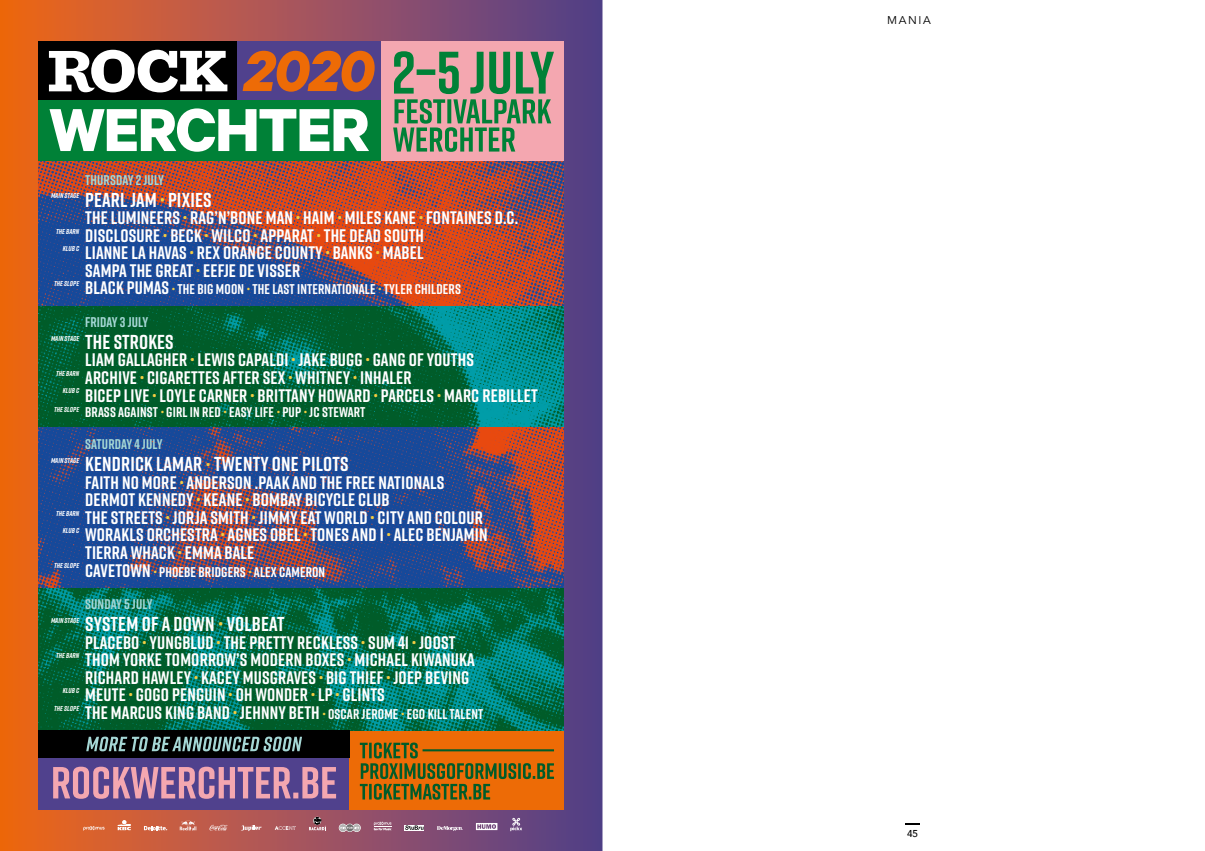
<style>
.page{position:relative;width:1205px;height:851px;background:#fff}
.page>*{position:absolute;margin:0;border:0;box-sizing:border-box;transform-origin:0 0}
.t1{font:700 20.12px "Rift";letter-spacing:.01em;color:#fff}
.t2{font:700 18.12px/17.6px "Rift";letter-spacing:.01em;color:#fff}
.t3{font:700 14.12px "Rift";letter-spacing:.01em;color:#fff}
.t4{font:700 14px "Rift";letter-spacing:.01em;color:#a5d7d5}
.t5{font:11.25px "Avenir";letter-spacing:.15em;color:#000}
.t6{font:500 10px "Avenir";color:#000}
.t7{font:italic 700 7.12px "Rift";letter-spacing:.01em;color:#fff}
.s1{color:#f3cc41}
.s2{font-size:18.12px}
.s3{font-size:18.12px;color:#f3cc41}
.s4{font-size:14.12px;color:#f3cc41}
.s5{font-size:14.12px}
</style>
<div class="page">
<svg style="left:0;top:0;width:602px;height:850px;background:#a1534f"></svg>
<svg style="left:118px;top:819px;width:13px;height:11px"></svg>
<svg style="left:209px;top:824px;width:19px;height:6px"></svg>
<svg style="left:83px;top:825px;width:22px;height:5px"></svg>
<svg style="left:241px;top:825px;width:20px;height:6px"></svg>
<svg style="left:374px;top:821px;width:17px;height:9px"></svg>
<svg style="left:275px;top:825px;width:21px;height:4px"></svg>
<svg style="left:476px;top:822px;width:21px;height:8px"></svg>
<svg style="left:180px;top:820px;width:16px;height:10px"></svg>
<svg style="left:510px;top:817px;width:12px;height:14px"></svg>
<svg style="left:144px;top:825px;width:23px;height:5px"></svg>
<svg style="left:405px;top:824px;width:19px;height:6px"></svg>
<svg style="left:405px;top:825px;width:18px;height:4px"></svg>
<svg style="left:437px;top:826px;width:26px;height:4px"></svg>
<svg style="left:309px;top:816px;width:18px;height:14px"></svg>
<svg style="left:339px;top:823px;width:22px;height:8px"></svg>
<div style="left:38px;top:738px;width:312px;height:72px;background:#50418d"></div>
<div style="left:381px;top:41px;width:183px;height:120px;background:#f4a7b0"></div>
<div style="left:237px;top:41px;width:144px;height:59px;background:#50418d"></div>
<div style="left:38px;top:100px;width:343px;height:61px;background:#008137"></div>
<div style="left:38px;top:41px;width:199px;height:59px;background:#000"></div>
<svg style="left:49px;top:50px;width:178px;height:42px"></svg>
<svg style="left:49px;top:108px;width:320px;height:44px"></svg>
<svg style="left:243px;top:51px;width:132px;height:41px"></svg>
<svg style="left:393px;top:51px;width:161px;height:101px"></svg>
<div style="left:350px;top:730px;width:214px;height:80px;background:#ed6b06"></div>
<img style="left:38px;top:161px;width:526px;height:145px">
<svg style="left:38px;top:306px;width:526px;height:121px;background:#006a45"></svg>
<svg style="left:53px;top:766px;width:283px;height:32px"></svg>
<svg style="left:360px;top:742px;width:194px;height:57px"></svg>
<svg style="left:38px;top:427px;width:526px;height:162px;background:#41497e"></svg>
<svg style="left:38px;top:589px;width:526px;height:141px;background:#006f4e"></svg>
<div style="left:38px;top:730px;width:312px;height:28px;background:#000"></div>
<svg style="left:86px;top:736px;width:216px;height:15px"></svg>
<svg style="left:0;top:0;width:4px;height:7px"></svg>
<svg style="left:0;top:847px;width:4px;height:4px"></svg>
<svg style="left:905px;top:823px;width:14px;height:1px"></svg>
<p class="t4" style="left:85px;top:170px;width:80px">THURSDAY 2 JULY</p>
<p class="t7" style="left:51px;top:191px;width:30px">MAIN STAGE</p>
<p class="t1" style="left:85px;top:185px;width:128px">PEARL JAM <span class="s1">•</span> PIXIES</p>
<p class="t2" style="left:85px;top:209px;width:435px">THE LUMINEERS <span class="s1">•</span> RAG’N’BONE MAN <span class="s1">•</span> HAIM <span class="s1">•</span> MILES KANE <span class="s1">•</span> FONTAINES D.C.</p>
<p class="t7" style="left:56px;top:226px;width:24px">THE BARN</p>
<p class="t2" style="left:85px;top:226px;width:340px">DISCLOSURE <span class="s1">•</span> BECK <span class="s1">•</span> WILCO <span class="s1">•</span> APPARAT <span class="s1">•</span> THE DEAD SOUTH</p>
<p class="t7" style="left:63px;top:243px;width:18px">KLUB C</p>
<p class="t2" style="left:85px;top:244px;width:340px">LIANNE LA HAVAS <span class="s1">•</span> REX ORANGE COUNTY <span class="s1">•</span> BANKS <span class="s1">•</span> MABEL<br>SAMPA THE GREAT <span class="s1">•</span> EEFJE DE VISSER</p>
<p class="t7" style="left:54px;top:279px;width:26px">THE SLOPE</p>
<p class="t3" style="left:85px;top:279px;width:377px"><span class="s2">BLACK PUMAS</span> <span class="s1">•</span> THE BIG MOON <span class="s1">•</span> THE LAST INTERNATIONALE <span class="s1">•</span> TYLER CHILDERS</p>
<p class="t4" style="left:85px;top:312px;width:65px">FRIDAY 3 JULY</p>
<p class="t7" style="left:51px;top:333px;width:30px">MAIN STAGE</p>
<p class="t1" style="left:85px;top:327px;width:90px">THE STROKES</p>
<p class="t2" style="left:85px;top:351px;width:390px">LIAM GALLAGHER <span class="s1">•</span> LEWIS CAPALDI <span class="s1">•</span> JAKE BUGG <span class="s1">•</span> GANG OF YOUTHS</p>
<p class="t7" style="left:56px;top:368px;width:24px">THE BARN</p>
<p class="t2" style="left:85px;top:368px;width:328px">ARCHIVE <span class="s1">•</span> CIGARETTES AFTER SEX <span class="s1">•</span> WHITNEY <span class="s1">•</span> INHALER</p>
<p class="t7" style="left:63px;top:386px;width:18px">KLUB C</p>
<p class="t2" style="left:85px;top:386px;width:454px">BICEP LIVE <span class="s1">•</span> LOYLE CARNER <span class="s1">•</span> BRITTANY HOWARD <span class="s1">•</span> PARCELS <span class="s1">•</span> MARC REBILLET</p>
<p class="t3" style="left:54px;top:401px;width:313px"><sup>THE</sup> <sup>SLOPE</sup> BRASS AGAINST <span class="s1">•</span> GIRL IN RED <span class="s1">•</span> EASY LIFE <span class="s1">•</span> PUP <span class="s1">•</span> JC STEWART</p>
<p class="t4" style="left:85px;top:434px;width:79px">SATURDAY 4 JULY</p>
<p class="t7" style="left:51px;top:455px;width:30px">MAIN STAGE</p>
<p class="t1" style="left:85px;top:449px;width:265px">KENDRICK LAMAR <span class="s3">•</span> TWENTY ONE PILOTS</p>
<p class="t2" style="left:85px;top:473px;width:361px">FAITH NO MORE <span class="s1">•</span> ANDERSON .PAAK AND THE FREE NATIONALS<br>DERMOT KENNEDY <span class="s1">•</span> KEANE <span class="s1">•</span> BOMBAY BICYCLE CLUB</p>
<p class="t7" style="left:56px;top:508px;width:24px">THE BARN</p>
<p class="t2" style="left:85px;top:508px;width:399px">THE STREETS <span class="s1">•</span> JORJA SMITH <span class="s1">•</span> JIMMY EAT WORLD <span class="s1">•</span> CITY AND COLOUR</p>
<p class="t7" style="left:63px;top:525px;width:18px">KLUB C</p>
<p class="t2" style="left:85px;top:526px;width:404px">WORAKLS ORCHESTRA <span class="s1">•</span> AGNES OBEL <span class="s1">•</span> TONES AND I <span class="s1">•</span> ALEC BENJAMIN<br>TIERRA WHACK <span class="s1">•</span> EMMA BALE</p>
<p class="t7" style="left:54px;top:560px;width:26px">THE SLOPE</p>
<p class="t3" style="left:85px;top:561px;width:242px"><span class="s2">CAVETOWN</span> <span class="s1">•</span> PHOEBE BRIDGERS <span class="s1">•</span> ALEX CAMERON</p>
<p class="t4" style="left:85px;top:594px;width:69px">SUNDAY 5 JULY</p>
<p class="t7" style="left:51px;top:615px;width:30px">MAIN STAGE</p>
<p class="t1" style="left:85px;top:609px;width:201px">SYSTEM OF A DOWN <span class="s1">•</span> VOLBEAT</p>
<p class="t2" style="left:85px;top:633px;width:372px">PLACEBO <span class="s1">•</span> YUNGBLUD <span class="s1">•</span> THE PRETTY RECKLESS <span class="s1">•</span> SUM 41 <span class="s1">•</span> JOOST</p>
<p class="t7" style="left:56px;top:650px;width:24px">THE BARN</p>
<p class="t2" style="left:85px;top:650px;width:391px">THOM YORKE TOMORROW’S MODERN BOXES <span class="s1">•</span> MICHAEL KIWANUKA<br>RICHARD HAWLEY <span class="s1">•</span> KACEY MUSGRAVES <span class="s1">•</span> BIG THIEF <span class="s1">•</span> JOEP BEVING</p>
<p class="t7" style="left:63px;top:685px;width:18px">KLUB C</p>
<p class="t2" style="left:85px;top:685px;width:301px">MEUTE <span class="s1">•</span> GOGO PENGUIN <span class="s1">•</span> OH WONDER <span class="s1">•</span> LP <span class="s1">•</span> GLINTS</p>
<p class="t7" style="left:54px;top:703px;width:26px">THE SLOPE</p>
<p class="t2" style="left:85px;top:703px;width:400px">THE MARCUS KING BAND <span class="s1">•</span> JEHNNY BETH <span class="s4">•</span> <span class="s5">OSCAR JEROME</span> <span class="s4">•</span> <span class="s5">EGO KILL TALENT</span></p>
<p class="t5" style="left:887px;top:13px;width:45px">MANIA</p>
<p class="t6" style="left:907px;top:824px;width:13px">45</p>
</div>
